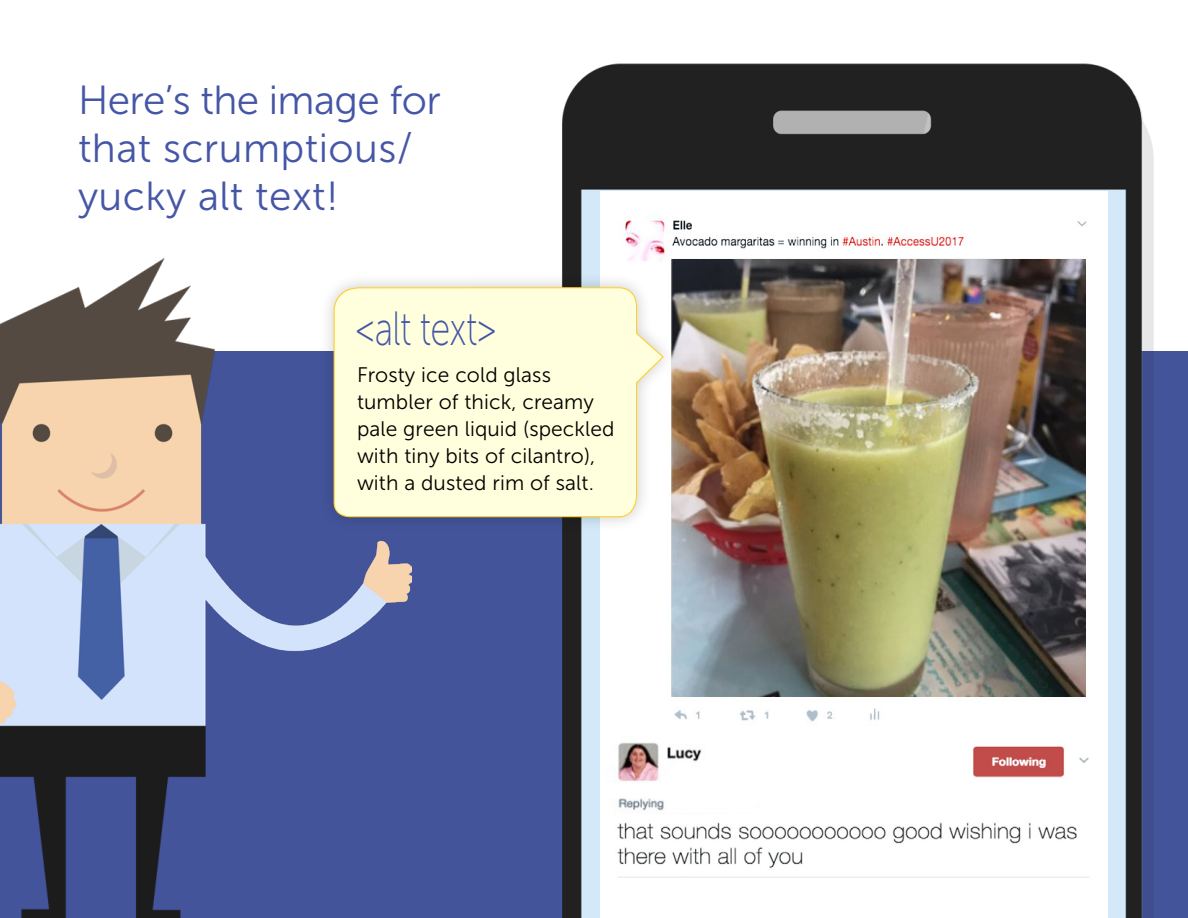
<style>
.page{position:relative;width:1188px;height:918px;background:#fff}
.page>*{position:absolute;margin:0;border:0;box-sizing:border-box;transform-origin:0 0}
.t1{font:48px "Museo Sans 100";letter-spacing:-.02em;color:#4656a6;scale:.75 1}
.t2{font:40.5px/48px "Museo Sans 300";letter-spacing:.01em;color:#4656a6}
.t3{font:21px/27px "Museo Sans 300";letter-spacing:.005em;color:#000}
</style>
<div class="page">
<div style="left:0;top:351px;width:1188px;height:567px;background:#43549a"></div>
<img style="left:562px;top:63px;width:592px;height:855px">
<div style="left:601px;top:191px;width:507px;height:727px;background:#fff"></div>
<img style="left:617px;top:746px;width:472px;height:132px">
<img style="left:625px;top:220px;width:462px;height:502px">
<img style="left:0;top:258px;width:411px;height:660px">
<div style="left:318px;top:272px;width:359px;height:260px;background:#000;opacity:.21"></div>
<svg style="left:333px;top:286px;width:332px;height:232px"></svg>
<img style="left:617px;top:742px;width:212px;height:72px">
<img style="left:671px;top:259px;width:414px;height:437px">
<h2 class="t2" style="left:78px;top:77px;width:364px">Here’s the image for that scrumptious/ yucky alt text!</h2>
<h1 class="t1" style="left:355px;top:303px;width:190px">&lt;alt text&gt;</h1>
<p class="t3" style="left:357px;top:361px;width:259px">Frosty ice cold glass tumbler of thick, creamy pale green liquid (speckled with tiny bits of cilantro), with a dusted rim of salt.</p>
</div>
